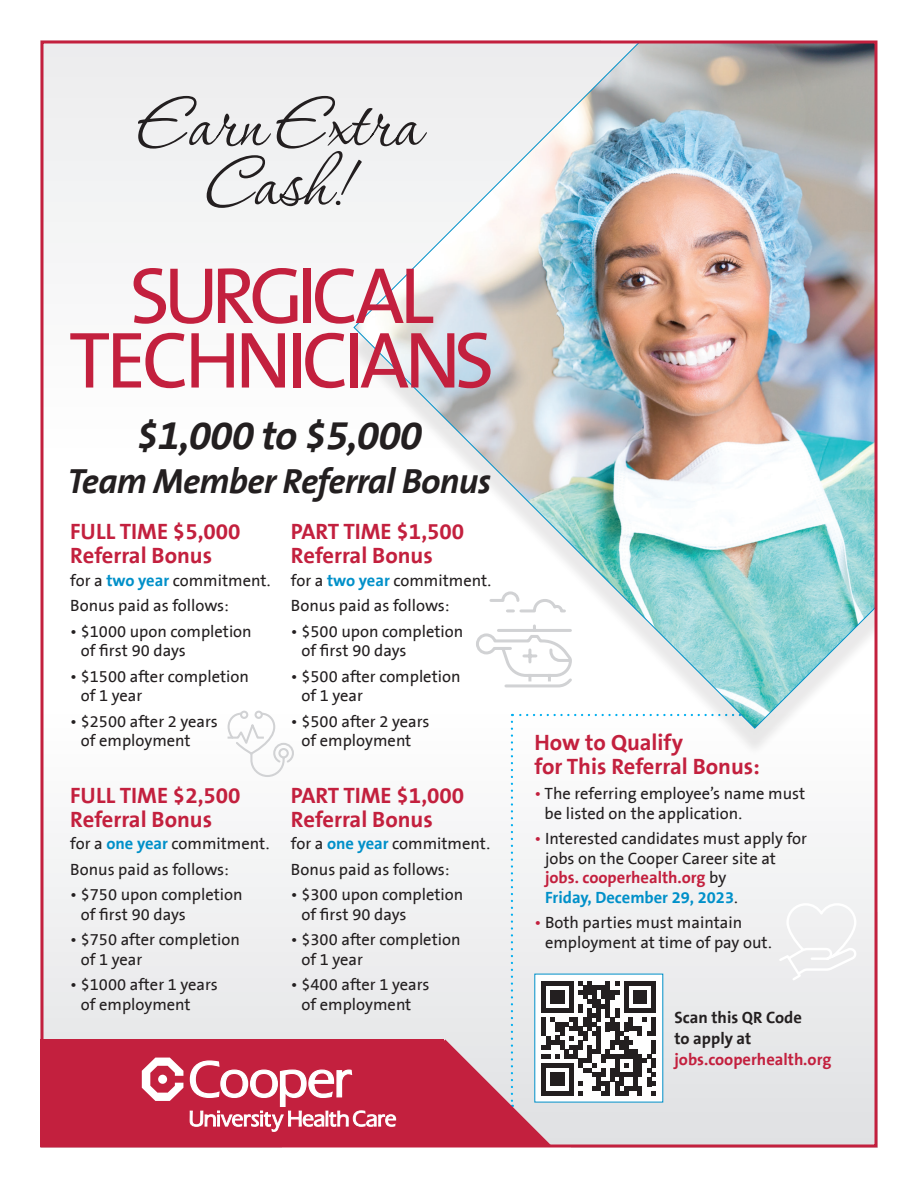
<style>
.page{position:relative;width:918px;height:1188px;background:#fff}
.page>*{position:absolute;margin:0;border:0;box-sizing:border-box;transform-origin:0 0}
.t1{font:80.4px/64.5px "The Sans B5 Plain";letter-spacing:-.07em;color:#c3203e;text-align:center}
.t2{font:italic 700 40.5px "The Sans B7";letter-spacing:-.02em;color:#231f20}
.t3{font:italic 700 35.4px "The Sans B7";letter-spacing:-.02em;color:#231f20}
.t4{font:700 22.5px/24px "The Sans B7";color:#c3203e}
.t5{font:16.5px/19.5px "The Sans B5 Plain";color:#231f20}
.t6{font:700 16.5px/19.5px "The Sans B7";color:#0090c9}
.t7{font:700 16.5px/21px "The Sans B7";color:#231f20}
.t8{font:700 16.5px "The Sans B7";color:#c3203e}
.s1{font-family:"The Sans B7";font-weight:700;color:#0090c9}
.s2{font-family:"Acumin Variable Concept";font-weight:400;font-size:21.75px}
.s3{color:#c3203e}
.s4{font-family:"The Sans B5 Plain";font-weight:400;color:#231f20}
.s5{font-family:"Acumin Variable Concept";font-weight:400;font-size:16.2px}
</style>
<div class="page">
<svg style="left:40px;top:706px;width:838px;height:442px;fill:#f0f1f2"></svg>
<div style="left:40px;top:40px;width:838px;height:419px;background:#f6f6f7"></div>
<div style="left:40px;top:1040px;width:404px;height:108px;background:#c3203e"></div>
<svg style="left:142px;top:1058px;width:41px;height:43px"></svg>
<img style="left:353px;top:44px;width:521px;height:685px">
<svg style="left:138px;top:96px;width:289px;height:112px"></svg>
<svg style="left:777px;top:902px;width:82px;height:81px"></svg>
<svg style="left:474px;top:590px;width:101px;height:99px"></svg>
<svg style="left:189px;top:710px;width:558px;height:434px"></svg>
<h1 class="t1" style="left:69px;top:267px;width:427px">SURGICAL<br>TECHNICIANS</h1>
<h2 class="t2" style="left:136px;top:414px;width:287px">$1,000 to $5,000</h2>
<h3 class="t3" style="left:67px;top:462px;width:425px">Team Member Referral Bonus</h3>
<h3 class="t4" style="left:70px;top:520px;width:172px">FULL TIME $5,000<br>Referral Bonus</h3>
<p class="t5" style="left:70px;top:568px;width:202px;line-height:25.5px">for a <span class="s1">two year</span> commitment.<br>Bonus paid as follows:</p>
<p class="t5" style="left:81px;top:622px;width:172px;text-indent:-11px">• $1000 upon completion of first 90 days</p>
<p class="t5" style="left:81px;top:667px;width:170px;text-indent:-11px">• $1500 after completion of 1 year</p>
<p class="t5" style="left:81px;top:712px;width:139px;text-indent:-11px">• $2500 after 2 years of employment</p>
<h3 class="t4" style="left:70px;top:784px;width:172px">FULL TIME $2,500<br>Referral Bonus</h3>
<p class="t5" style="left:70px;top:832px;width:201px;line-height:25.5px">for a <span class="s1">one year</span> commitment.<br>Bonus paid as follows:</p>
<p class="t5" style="left:81px;top:886px;width:163px;text-indent:-11px">• $750 upon completion of first 90 days</p>
<p class="t5" style="left:81px;top:931px;width:161px;text-indent:-11px">• $750 after completion of 1 year</p>
<p class="t5" style="left:81px;top:976px;width:139px;text-indent:-11px">• $1000 after 1 years of employment</p>
<h3 class="t4" style="left:291px;top:520px;width:175px">PART TIME $1,500<br>Referral Bonus</h3>
<p class="t5" style="left:291px;top:568px;width:202px;line-height:25.5px">for a <span class="s1">two year</span> commitment.<br>Bonus paid as follows:</p>
<p class="t5" style="left:302px;top:622px;width:163px;text-indent:-11px">• $500 upon completion of first 90 days</p>
<p class="t5" style="left:302px;top:667px;width:161px;text-indent:-11px">• $500 after completion of 1 year</p>
<p class="t5" style="left:291px;top:712px;width:140px;text-align:center">• $500 after 2 years of employment</p>
<h3 class="t4" style="left:291px;top:784px;width:175px">PART TIME $1,000<br>Referral Bonus</h3>
<p class="t5" style="left:291px;top:832px;width:201px;line-height:25.5px">for a <span class="s1">one year</span> commitment.<br>Bonus paid as follows:</p>
<p class="t5" style="left:302px;top:886px;width:163px;text-indent:-11px">• $300 upon completion of first 90 days</p>
<p class="t5" style="left:302px;top:931px;width:161px;text-indent:-11px">• $300 after completion of 1 year</p>
<p class="t5" style="left:291px;top:976px;width:140px;text-align:center">• $400 after 1 years of employment</p>
<h3 class="t4" style="left:535px;top:731px;width:227px">How to <span class="s2">Q</span>ualify<br>for This Referral Bonus:</h3>
<p class="t5" style="left:545px;top:785px;width:262px;text-indent:-10px"><span class="s3">•</span> The referring employee’s name must be listed on the application.</p>
<p class="t5" style="left:545px;top:830px;width:264px;text-indent:-11px"><span class="s3">•</span> Interested candidates must apply for jobs on the Cooper Career site at</p>
<p class="t6" style="left:545px;top:869px;width:194px"><span class="s3">jobs. cooperhealth.org</span> <span class="s4">by<br></span>Friday, December 29, 2023<span class="s4">.</span></p>
<p class="t5" style="left:545px;top:914px;width:228px;text-indent:-11px"><span class="s3">•</span> Both parties must maintain employment at time of pay out.</p>
<p class="t7" style="left:674px;top:1007px;width:129px">Scan this <span class="s5">Q</span>R Code to apply at</p>
<p class="t8" style="left:674px;top:1050px;width:158px">jobs.cooperhealth.org</p>
</div>
